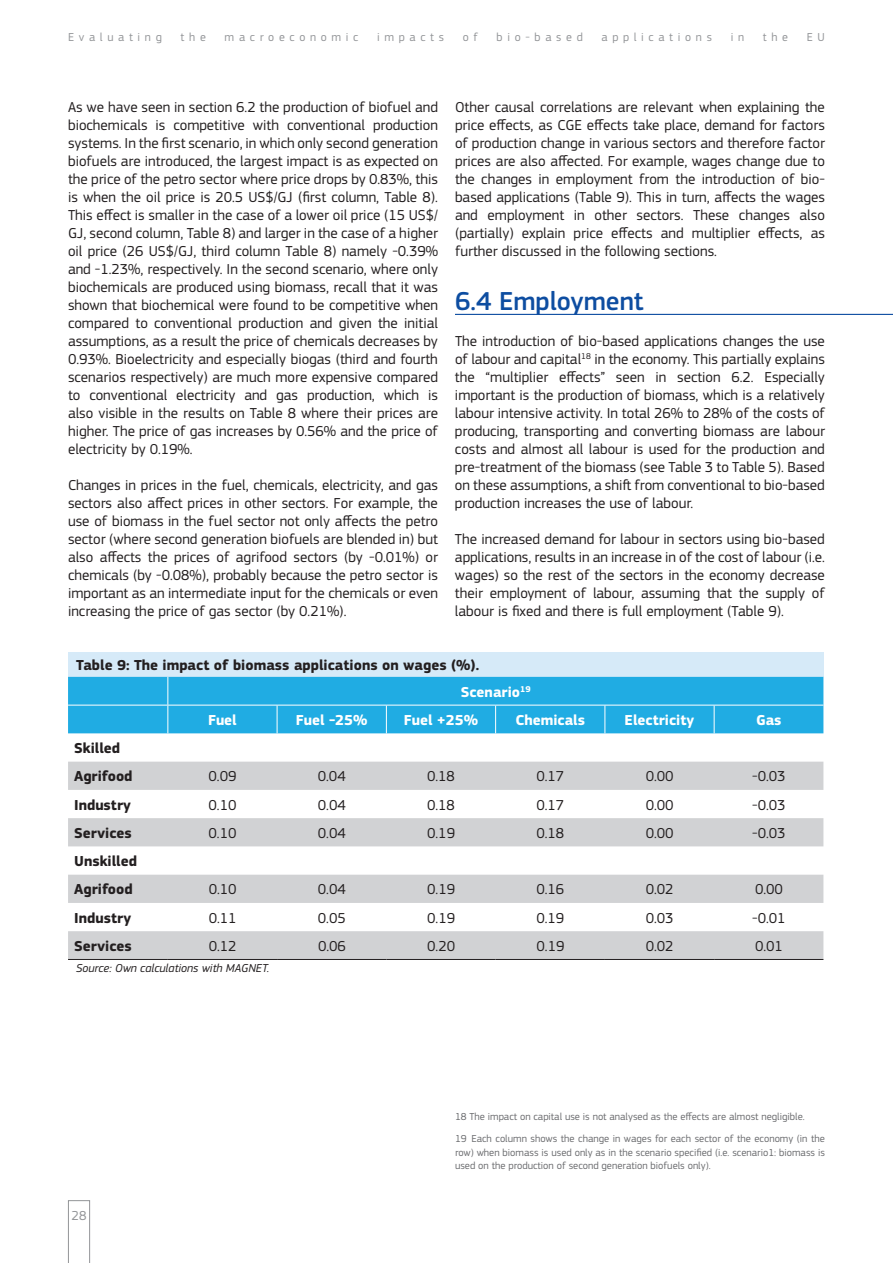
<style>
.page{position:relative;width:893px;height:1263px;background:#fff}
.page>*{position:absolute;margin:0;border:0;box-sizing:border-box;transform-origin:0 0}
.t1{font:500 27px "EC Square Sans Pro";color:#0d4da1}
.t2{font:15px/18px "EC Square Sans Pro";color:#231f20;text-align:justify}
.t3{font:700 15px/28.2px "EC Square Sans Pro";color:#231f20}
.t4{font:700 15px "EC Square Sans Pro";color:#fff}
.t5{font:13.5px "EC Square Sans Pro";color:#939598}
.t6{font:12px "EC Square Sans Pro";letter-spacing:.39em;color:#939598}
.t7{font:italic 12px "EC Square Sans Pro";color:#231f20}
.t8{font:10.5px/22px "EC Square Sans Pro";color:#6c6d70}
.s1{color:#fff}
</style>
<div class="page">
<svg style="left:68px;top:1200px;width:22px;height:63px"></svg>
<hr style="left:455px;top:314px;width:438px;height:1px;background:#0d4da1">
<div style="left:68px;top:653px;width:755px;height:24px;background:#d6eaf8"></div>
<svg style="left:68px;top:762px;width:755px;height:197px;fill:#d1d2d4"></svg>
<div style="left:68px;top:677px;width:755px;height:56px;background:#20ace3"></div>
<hr style="left:68px;top:959px;width:100px;height:1px;background:#231f20">
<hr style="left:168px;top:959px;width:109px;height:1px;background:#231f20">
<hr style="left:277px;top:959px;width:109px;height:1px;background:#231f20">
<hr style="left:386px;top:959px;width:110px;height:1px;background:#231f20">
<hr style="left:496px;top:959px;width:109px;height:1px;background:#231f20">
<hr style="left:605px;top:959px;width:109px;height:1px;background:#231f20">
<hr style="left:714px;top:959px;width:109px;height:1px;background:#231f20">
<p class="t6" style="left:68px;top:30px;width:95px">Evaluating</p>
<p class="t6" style="left:181px;top:30px;width:27px">the</p>
<p class="t6" style="left:225px;top:30px;width:135px">macroeconomic</p>
<p class="t6" style="left:377px;top:30px;width:68px">impacts</p>
<p class="t6" style="left:463px;top:30px;width:17px">o f</p>
<p class="t6" style="left:497px;top:30px;width:88px">bio-based</p>
<p class="t6" style="left:602px;top:30px;width:112px">applications</p>
<p class="t6" style="left:731px;top:30px;width:15px">i n</p>
<p class="t6" style="left:763px;top:30px;width:27px">the</p>
<p class="t6" style="left:807px;top:30px;width:20px">E U</p>
<p class="t2" style="left:68px;top:98px;width:371px">As we have seen in section 6.2 the production of biofuel and biochemicals is competitive with conventional production systems. In the first scenario, in which only second generation biofuels are introduced, the largest impact is as expected on the price of the petro sector where price drops by 0.83%, this is when the oil price is 20.5 US$/GJ (first column, Table 8).<br>This effect is smaller in the case of a lower oil price (15 US$/ GJ, second column, Table 8) and larger in the case of a higher oil price (26 US$/GJ, third column Table 8) namely -0.39% and -1.23%, respectively. In the second scenario, where only biochemicals are produced using biomass, recall that it was shown that biochemical were found to be competitive when compared to conventional production and given the initial assumptions, as a result the price of chemicals decreases by 0.93%. Bioelectricity and especially biogas (third and fourth scenarios respectively) are much more expensive compared to conventional electricity and gas production, which is also visible in the results on Table 8 where their prices are higher. The price of gas increases by 0.56% and the price of electricity by 0.19%.</p>
<p class="t2" style="left:68px;top:476px;width:371px">Changes in prices in the fuel, chemicals, electricity, and gas sectors also affect prices in other sectors. For example, the use of biomass in the fuel sector not only affects the petro sector (where second generation biofuels are blended in) but also affects the prices of agrifood sectors (by -0.01%) or chemicals (by -0.08%), probably because the petro sector is important as an intermediate input for the chemicals or even increasing the price of gas sector (by 0.21%).</p>
<p class="t2" style="left:455px;top:98px;width:371px">Other causal correlations are relevant when explaining the price effects, as CGE effects take place, demand for factors of production change in various sectors and therefore factor prices are also affected. For example, wages change due to the changes in employment from the introduction of bio&shy;based applications (Table 9). This in turn, affects the wages and employment in other sectors. These changes also (partially) explain price effects and multiplier effects, as further discussed in the following sections.</p>
<h1 class="t1" style="left:455px;top:285px;width:190px">6.4 Employment</h1>
<p class="t2" style="left:455px;top:332px;width:371px">The introduction of bio-based applications changes the use of labour and capital<sup>18</sup> in the economy. This partially explains the “multiplier effects” seen in section 6.2. Especially important is the production of biomass, which is a relatively labour intensive activity. In total 26% to 28% of the costs of producing, transporting and converting biomass are labour costs and almost all labour is used for the production and pre-treatment of the biomass (see Table 3 to Table 5). Based on these assumptions, a shift from conventional to bio-based production increases the use of labour.</p>
<p class="t2" style="left:455px;top:530px;width:371px">The increased demand for labour in sectors using bio-based applications, results in an increase in of the cost of labour (i.e. wages) so the rest of the sectors in the economy decrease their employment of labour, assuming that the supply of labour is fixed and there is full employment (Table 9).</p>
<p class="t3" style="left:461px;top:653px;width:71px;line-height:26.2px;text-indent:-385px">Table 9: The impact of biomass applications on wages (%).<br><span class="s1">Scenario</span><sup>19</sup></p>
<p class="t4" style="left:208px;top:711px;width:30px">Fuel</p>
<p class="t4" style="left:296px;top:711px;width:73px">Fuel -25%</p>
<p class="t4" style="left:404px;top:711px;width:76px">Fuel +25%</p>
<p class="t4" style="left:515px;top:711px;width:71px">Chemicals</p>
<p class="t4" style="left:625px;top:711px;width:71px">Electricity</p>
<p class="t4" style="left:756px;top:711px;width:27px">Gas</p>
<p class="t3" style="left:74px;top:734px;width:60px">Skilled<br>Agrifood</p>
<p class="t2" style="left:209px;top:767px;width:29px">0.09</p>
<p class="t2" style="left:318px;top:767px;width:29px">0.04</p>
<p class="t2" style="left:427px;top:767px;width:29px">0.18</p>
<p class="t2" style="left:536px;top:767px;width:29px">0.17</p>
<p class="t2" style="left:646px;top:767px;width:29px">0.00</p>
<p class="t2" style="left:752px;top:767px;width:35px">-0.03</p>
<p class="t3" style="left:74px;top:791px;width:58px">Industry</p>
<p class="t2" style="left:209px;top:796px;width:29px">0.10</p>
<p class="t2" style="left:318px;top:796px;width:29px">0.04</p>
<p class="t2" style="left:427px;top:796px;width:29px">0.18</p>
<p class="t2" style="left:536px;top:796px;width:29px">0.17</p>
<p class="t2" style="left:646px;top:796px;width:29px">0.00</p>
<p class="t2" style="left:752px;top:796px;width:35px">-0.03</p>
<p class="t3" style="left:74px;top:819px;width:59px">Services</p>
<p class="t2" style="left:209px;top:824px;width:29px">0.10</p>
<p class="t2" style="left:318px;top:824px;width:29px">0.04</p>
<p class="t2" style="left:427px;top:824px;width:29px">0.19</p>
<p class="t2" style="left:536px;top:824px;width:29px">0.18</p>
<p class="t2" style="left:646px;top:824px;width:29px">0.00</p>
<p class="t2" style="left:752px;top:824px;width:35px">-0.03</p>
<p class="t3" style="left:74px;top:848px;width:64px">Unskilled<br>Agrifood</p>
<p class="t2" style="left:209px;top:880px;width:29px">0.10</p>
<p class="t2" style="left:318px;top:880px;width:29px">0.04</p>
<p class="t2" style="left:427px;top:880px;width:29px">0.19</p>
<p class="t2" style="left:536px;top:880px;width:29px">0.16</p>
<p class="t2" style="left:646px;top:880px;width:29px">0.02</p>
<p class="t2" style="left:755px;top:880px;width:29px">0.00</p>
<p class="t3" style="left:74px;top:904px;width:58px">Industry</p>
<p class="t2" style="left:209px;top:909px;width:29px">0.11</p>
<p class="t2" style="left:318px;top:909px;width:29px">0.05</p>
<p class="t2" style="left:427px;top:909px;width:29px">0.19</p>
<p class="t2" style="left:536px;top:909px;width:29px">0.19</p>
<p class="t2" style="left:646px;top:909px;width:29px">0.03</p>
<p class="t2" style="left:752px;top:909px;width:35px">-0.01</p>
<p class="t3" style="left:74px;top:932px;width:59px">Services</p>
<p class="t2" style="left:209px;top:937px;width:29px">0.12</p>
<p class="t2" style="left:318px;top:937px;width:29px">0.06</p>
<p class="t2" style="left:427px;top:937px;width:29px">0.20</p>
<p class="t2" style="left:537px;top:937px;width:29px">0.19</p>
<p class="t2" style="left:646px;top:937px;width:29px">0.02</p>
<p class="t2" style="left:755px;top:937px;width:29px">0.01</p>
<p class="t7" style="left:76px;top:961px;width:195px">Source: Own calculations with MAGNET.</p>
<p class="t5" style="left:72px;top:1208px;width:17px">28</p>
<p class="t8" style="left:455px;top:1106px;width:371px">18 The impact on capital use is not analysed as the effects are almost negligible.<br>19 Each column shows the change in wages for each sector of the economy (in the</p>
<p class="t8" style="left:455px;top:1146px;width:371px;line-height:13.5px">row) when biomass is used only as in the scenario specified (i.e. scenario1: biomass is used on the production of second generation biofuels only).</p>
</div>
